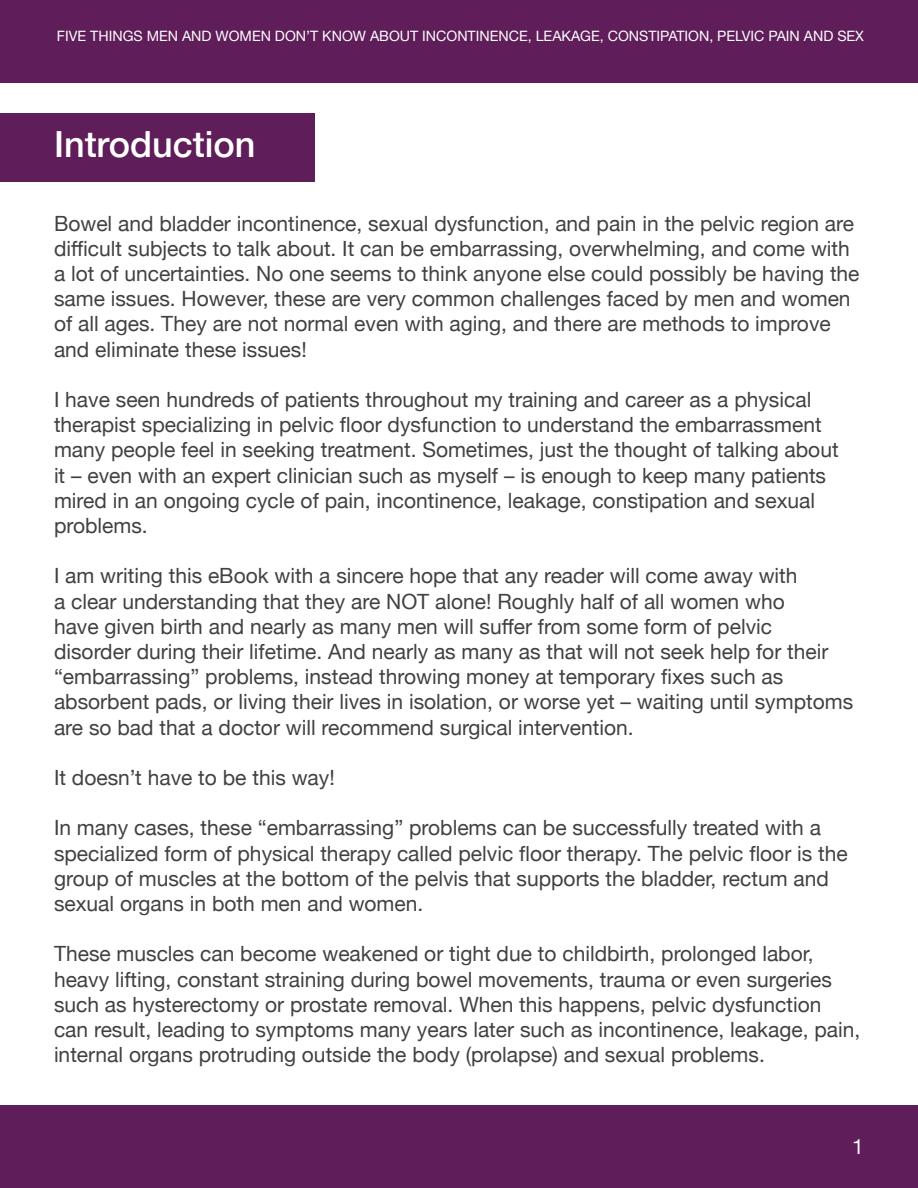
<style>
.page{position:relative;width:918px;height:1188px;background:#fff}
.page>*{position:absolute;margin:0;border:0;box-sizing:border-box;transform-origin:0 0}
.Section_Head{font:500 36px "Helvetica Neue";color:#fff}
.t1{font:21px/25.2px "Helvetica Neue";color:#414142}
.t2{font:21px "Helvetica Neue";color:#fff}
.t3{font:14.25px "Helvetica Neue";color:#fff}
</style>
<div class="page">
<div style="left:0;top:0;width:918px;height:83px;background:#5f1d59"></div>
<div style="left:0;top:1105px;width:918px;height:83px;background:#5f1d59"></div>
<div style="left:0;top:113px;width:315px;height:68px;background:#5f1d59"></div>
<p class="t3" style="left:57px;top:25px;width:809px">FIVE THINGS MEN AND WOMEN DON’T KNOW ABOUT INCONTINENCE, LEAKAGE, CONSTIPATION, PELVIC PAIN AND SEX</p>
<p class="Section_Head" style="left:54px;top:115px;width:203px">Introduction</p>
<p class="t1" style="left:54px;top:212px;width:807px">Bowel and bladder incontinence, sexual dysfunction, and pain in the pelvic region are difficult subjects to talk about. It can be embarrassing, overwhelming, and come with a lot of uncertainties. No one seems to think anyone else could possibly be having the same issues. However, these are very common challenges faced by men and women of all ages. They are not normal even with aging, and there are methods to improve and eliminate these issues!</p>
<p class="t1" style="left:54px;top:388px;width:786px">I have seen hundreds of patients throughout my training and career as a physical therapist specializing in pelvic floor dysfunction to understand the embarrassment many people feel in seeking treatment. Sometimes, just the thought of talking about it – even with an expert clinician such as myself – is enough to keep many patients mired in an ongoing cycle of pain, incontinence, leakage, constipation and sexual problems.</p>
<p class="t1" style="left:54px;top:565px;width:801px">I am writing this eBook with a sincere hope that any reader will come away with<br>a clear understanding that they are NOT alone! Roughly half of all women who<br>have given birth and nearly as many men will suffer from some form of pelvic disorder during their lifetime. And nearly as many as that will not seek help for their “embarrassing” problems, instead throwing money at temporary fixes such as absorbent pads, or living their lives in isolation, or worse yet – waiting until symptoms are so bad that a doctor will recommend surgical intervention.</p>
<p class="t1" style="left:54px;top:766px;width:282px">It doesn’t have to be this way!</p>
<p class="t1" style="left:54px;top:817px;width:795px">In many cases, these “embarrassing” problems can be successfully treated with a specialized form of physical therapy called pelvic floor therapy. The pelvic floor is the group of muscles at the bottom of the pelvis that supports the bladder, rectum and sexual organs in both men and women.</p>
<p class="t1" style="left:54px;top:943px;width:808px">These muscles can become weakened or tight due to childbirth, prolonged labor, heavy lifting, constant straining during bowel movements, trauma or even surgeries such as hysterectomy or prostate removal. When this happens, pelvic dysfunction can result, leading to symptoms many years later such as incontinence, leakage, pain, internal organs protruding outside the body (prolapse) and sexual problems.</p>
<p class="t2" style="left:852px;top:1131px;width:13px">1</p>
</div>
